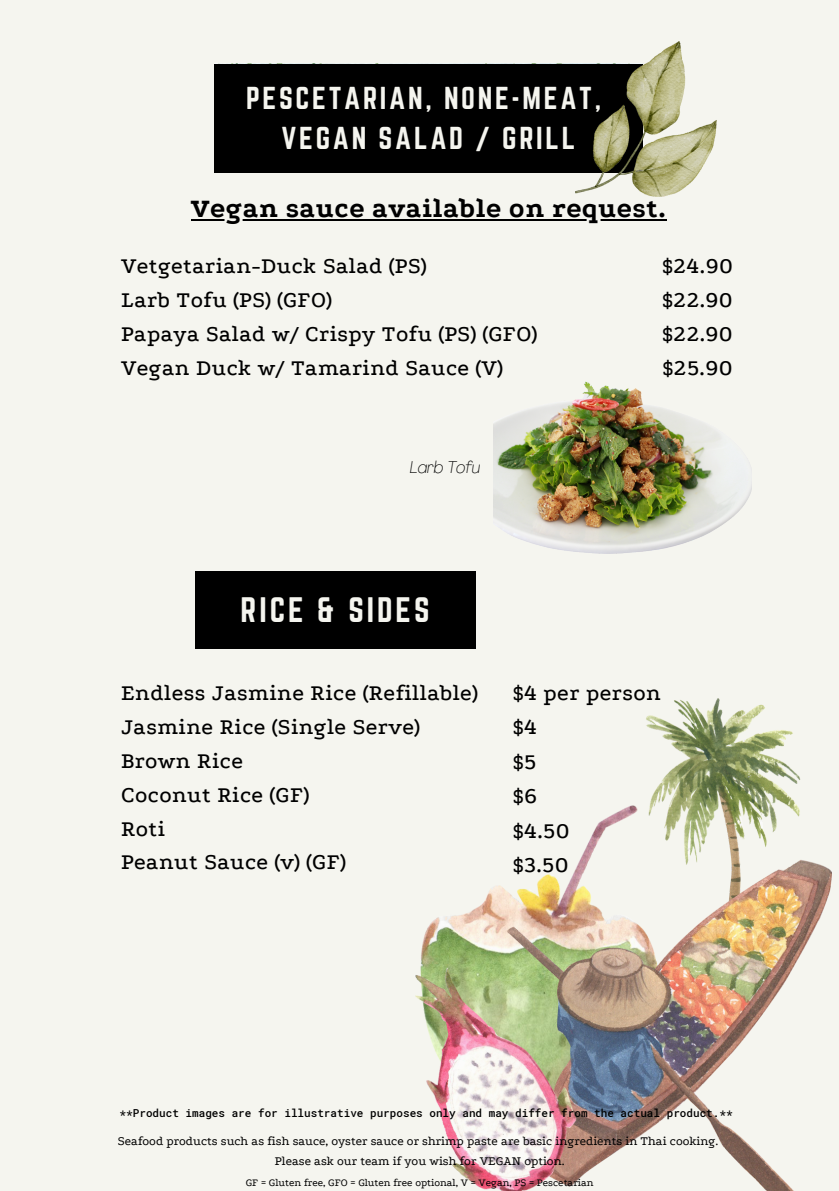
<style>
.page{position:relative;width:839px;height:1191px;background:#fff}
.page>*{position:absolute;margin:0;border:0;box-sizing:border-box;transform-origin:0 0}
.t1{font:31px "Norwester";letter-spacing:.095em;color:#f5f5ef}
.t2{font:800 28px "Podkova";letter-spacing:.02em;color:#000}
.t3{font:27.8px/40.4px "Norwester";letter-spacing:.095em;color:#f5f5ef;text-align:center}
.t4{font:500 23.2px/33.8px "Podkova";letter-spacing:.02em;color:#000}
.t5{font:italic 100 17px "Agrandir";color:#000}
.t6{font:13px/20.4px "Podkova";color:#000;text-align:center}
.t7{font:500 11px "Roboto Mono";color:#000}
.t8{font:11px "Podkova";color:#000}
</style>
<div class="page">
<div style="left:0;top:0;width:838px;height:1191px;background:#f5f5ef"></div>
<div style="left:195px;top:572px;width:280px;height:77px;background:#000"></div>
<img style="left:493px;top:381px;width:258px;height:172px">
<img style="left:415px;top:698px;width:416px;height:493px">
<div style="left:214px;top:64px;width:428px;height:109px;background:#000"></div>
<hr style="left:191px;top:219px;width:475px;height:2px;background:#000">
<img style="left:576px;top:42px;width:140px;height:154px">
<p class="t3" style="left:246px;top:77px;width:356px">PESCETARIAN, NONE-MEAT,<br>VEGAN SALAD / GRILL</p>
<p class="t2" style="left:191px;top:193px;width:476px">Vegan sauce available on request.</p>
<p class="t4" style="left:121px;top:249px;width:417px">Vetgetarian-Duck Salad (PS)<br>Larb Tofu (PS) (GFO)<br>Papaya Salad w/ Crispy Tofu (PS) (GFO)<br>Vegan Duck w/ Tamarind Sauce (V)</p>
<p class="t4" style="left:662px;top:249px;width:72px;text-align:justify">$24.90 $22.90 $22.90 $25.90</p>
<p class="t5" style="left:410px;top:460px;width:72px">Larb Tofu</p>
<h1 class="t1" style="left:240px;top:591px;width:190px">RICE &amp; SIDES</h1>
<p class="t4" style="left:121px;top:676px;width:358px">Endless Jasmine Rice (Refillable)<br>Jasmine Rice (Single Serve)<br>Brown Rice<br>Coconut Rice (GF)<br>Roti<br>Peanut Sauce (v) (GF)</p>
<p class="t4" style="left:513px;top:676px;width:149px;line-height:34.4px">$4 per person $4<br>$5<br>$6<br>$4.50<br>$3.50</p>
<p class="t7" style="left:120px;top:1105px;width:614px">**Product images are for illustrative purposes only and may differ from the actual product.**</p>
<p class="t6" style="left:118px;top:1131px;width:601px">Seafood products such as fish sauce, oyster sauce or shrimp paste are basic ingredients in Thai cooking.<br>Please ask our team if you wish for VEGAN option.</p>
<p class="t8" style="left:246px;top:1176px;width:349px">GF = Gluten free, GFO = Gluten free optional, V = Vegan, PS = Pescetarian</p>
</div>
